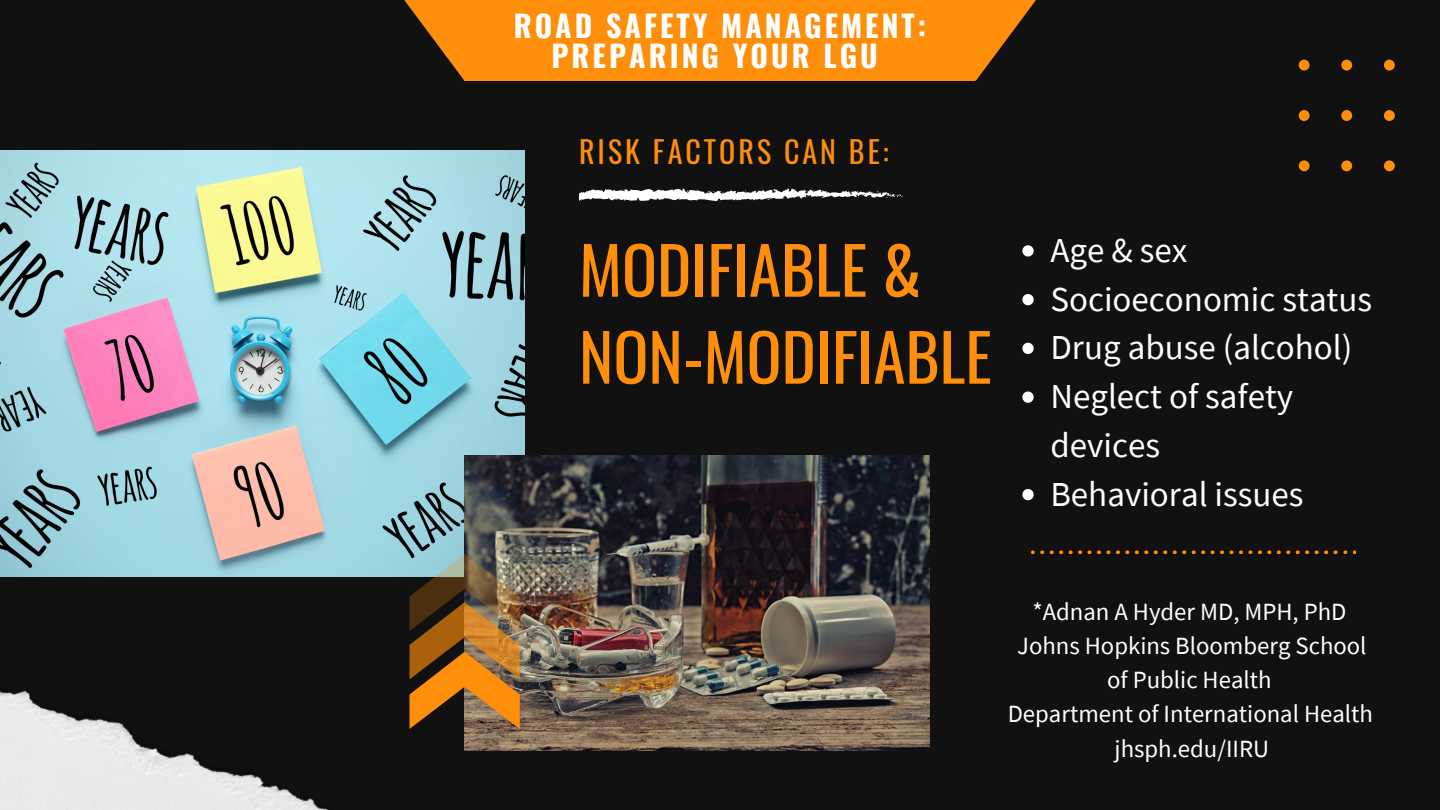
<style>
.page{position:relative;width:1440px;height:810px;background:#111}
.page>*{position:absolute;margin:0;border:0;box-sizing:border-box;transform-origin:0 0}
.t1{font:65px/87px "Oswald";color:#ff8e0a}
.t2{font:35px/48.8px "Source Sans Pro";color:#fff}
.t3{font:700 30px/30px "Oswald";letter-spacing:.1em;color:#fff;text-align:center}
.t4{font:30px "Oswald";letter-spacing:.1em;color:#ff8e0a}
.t5{font:24.8px/34.2px "Source Sans Pro";color:#fff;text-align:center}
</style>
<div class="page">
<img style="left:0;top:150px;width:525px;height:426px">
<div style="left:464px;top:0;width:511px;height:81px;background:#ff8e0a"></div>
<svg style="left:975px;top:0;width:61px;height:81px"></svg>
<svg style="left:404px;top:0;width:60px;height:80px"></svg>
<svg style="left:1299px;top:59px;width:96px;height:112px"></svg>
<img style="left:464px;top:455px;width:465px;height:296px">
<svg style="left:410px;top:554px;width:110px;height:77px;background:#76664a"></svg>
<svg style="left:1022px;top:245px;width:12px;height:12px"></svg>
<svg style="left:1022px;top:294px;width:12px;height:11px"></svg>
<svg style="left:1022px;top:343px;width:12px;height:11px"></svg>
<svg style="left:1022px;top:392px;width:12px;height:11px"></svg>
<svg style="left:1022px;top:489px;width:12px;height:11px"></svg>
<svg style="left:579px;top:188px;width:323px;height:14px"></svg>
<img style="left:0;top:631px;width:560px;height:179px">
<svg style="left:1031px;top:551px;width:325px;height:3px"></svg>
<p class="t3" style="left:514px;top:9px;width:414px">ROAD SAFETY MANAGEMENT:<br>PREPARING YOUR LGU</p>
<p class="t4" style="left:579px;top:128px;width:311px">RISK FACTORS CAN BE:</p>
<h1 class="t1" style="left:579px;top:224px;width:414px">MODIFIABLE &amp;<br>NON-MODIFIABLE</h1>
<h2 class="t2" style="left:1050px;top:225px;width:323px">Age &amp; sex<br>Socioeconomic status<br>Drug abuse (alcohol)<br>Neglect of safety devices<br>Behavioral issues</h2>
<p class="t5" style="left:1008px;top:594px;width:367px">*Adnan A Hyder MD, MPH, PhD<br>Johns Hopkins Bloomberg School of Public Health<br>Department of International Health jhsph.edu/IIRU</p>
</div>
